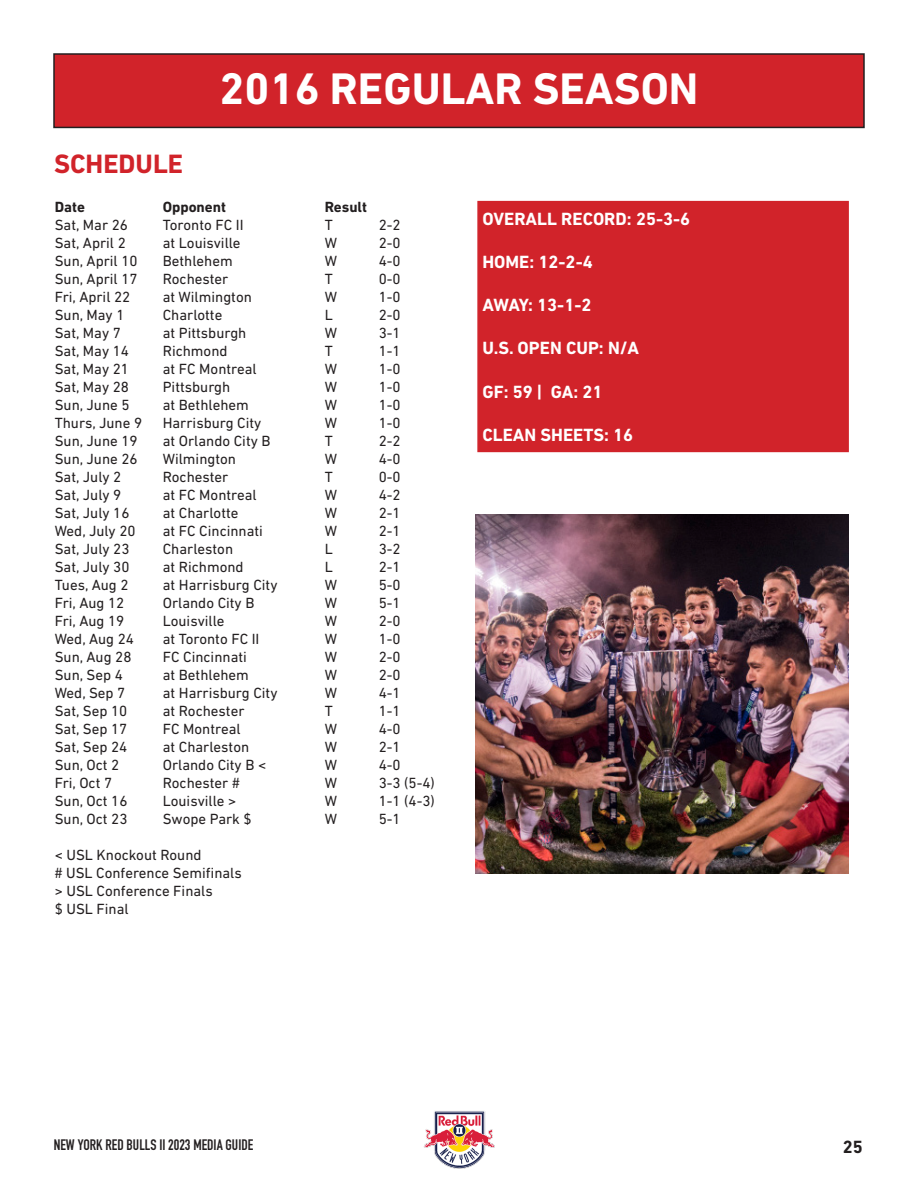
<style>
.page{position:relative;width:918px;height:1188px;background:#fff}
.page>*{position:absolute;margin:0;border:0;box-sizing:border-box;transform-origin:0 0}
.t1{font:700 45px "DIN Next LT Pro";color:#fff}
.t2{font:700 27px "DIN Next LT Pro";color:#d1232a}
.t3{font:700 18px "DIN Next LT Pro";color:#fff}
.t4{font:700 18px "DIN Next LT Pro";color:#231f20}
.t5{font:15px "DIN Next LT Pro";color:#231f20}
.t6{font:700 15px "DIN Condensed";color:#231f20}
.t7{font:700 15px "DIN Next LT Pro";color:#231f20}
</style>
<div class="page">
<img style="left:424px;top:1111px;width:71px;height:58px">
<div style="left:54px;top:54px;width:810px;height:73px;background:#d1232a"></div>
<div style="left:53px;top:53px;width:812px;height:75px;border:2px solid #231f20"></div>
<div style="left:477px;top:201px;width:372px;height:251px;background:#d1232a;border:2px solid #d1232a"></div>
<img style="left:476px;top:514px;width:373px;height:359px">
<p class="t1" style="left:220px;top:62px;width:480px">2016 REGULAR SEASON</p>
<p class="t2" style="left:54px;top:148px;width:131px">SCHEDULE</p>
<p class="t7" style="left:55px;top:198px;width:32px">Date</p>
<p class="t7" style="left:163px;top:198px;width:65px">Opponent</p>
<p class="t7" style="left:325px;top:198px;width:44px">Result</p>
<p class="t5" style="left:55px;top:216px;width:75px">Sat, Mar 26</p>
<p class="t5" style="left:163px;top:216px;width:82px">Toronto FC II</p>
<p class="t5" style="left:325px;top:216px;width:10px">T</p>
<p class="t5" style="left:379px;top:216px;width:23px">2-2</p>
<p class="t5" style="left:55px;top:234px;width:73px">Sat, April 2</p>
<p class="t5" style="left:163px;top:234px;width:79px">at Louisville</p>
<p class="t5" style="left:325px;top:234px;width:14px">W</p>
<p class="t5" style="left:379px;top:234px;width:23px">2-0</p>
<p class="t5" style="left:55px;top:252px;width:84px">Sun, April 10</p>
<p class="t5" style="left:163px;top:252px;width:71px">Bethlehem</p>
<p class="t5" style="left:325px;top:252px;width:14px">W</p>
<p class="t5" style="left:379px;top:252px;width:23px">4-0</p>
<p class="t5" style="left:55px;top:270px;width:84px">Sun, April 17</p>
<p class="t5" style="left:163px;top:270px;width:67px">Rochester</p>
<p class="t5" style="left:325px;top:270px;width:10px">T</p>
<p class="t5" style="left:379px;top:270px;width:23px">0-0</p>
<p class="t5" style="left:55px;top:288px;width:77px">Fri, April 22</p>
<p class="t5" style="left:163px;top:288px;width:91px">at Wilmington</p>
<p class="t5" style="left:325px;top:288px;width:14px">W</p>
<p class="t5" style="left:379px;top:288px;width:23px">1-0</p>
<p class="t5" style="left:55px;top:306px;width:71px">Sun, May 1</p>
<p class="t5" style="left:163px;top:306px;width:61px">Charlotte</p>
<p class="t5" style="left:325px;top:306px;width:10px">L</p>
<p class="t5" style="left:379px;top:306px;width:23px">2-0</p>
<p class="t5" style="left:55px;top:324px;width:68px">Sat, May 7</p>
<p class="t5" style="left:163px;top:324px;width:85px">at Pittsburgh</p>
<p class="t5" style="left:325px;top:324px;width:14px">W</p>
<p class="t5" style="left:379px;top:324px;width:23px">3-1</p>
<p class="t5" style="left:55px;top:342px;width:76px">Sat, May 14</p>
<p class="t5" style="left:163px;top:342px;width:66px">Richmond</p>
<p class="t5" style="left:325px;top:342px;width:10px">T</p>
<p class="t5" style="left:379px;top:342px;width:23px">1-1</p>
<p class="t5" style="left:55px;top:360px;width:76px">Sat, May 21</p>
<p class="t5" style="left:163px;top:360px;width:96px">at FC Montreal</p>
<p class="t5" style="left:325px;top:360px;width:14px">W</p>
<p class="t5" style="left:379px;top:360px;width:23px">1-0</p>
<p class="t5" style="left:55px;top:378px;width:76px">Sat, May 28</p>
<p class="t5" style="left:163px;top:378px;width:69px">Pittsburgh</p>
<p class="t5" style="left:325px;top:378px;width:14px">W</p>
<p class="t5" style="left:379px;top:378px;width:23px">1-0</p>
<p class="t5" style="left:55px;top:396px;width:76px">Sun, June 5</p>
<p class="t5" style="left:163px;top:396px;width:88px">at Bethlehem</p>
<p class="t5" style="left:325px;top:396px;width:14px">W</p>
<p class="t5" style="left:379px;top:396px;width:23px">1-0</p>
<p class="t5" style="left:55px;top:414px;width:89px">Thurs, June 9</p>
<p class="t5" style="left:163px;top:414px;width:100px">Harrisburg City</p>
<p class="t5" style="left:325px;top:414px;width:14px">W</p>
<p class="t5" style="left:379px;top:414px;width:23px">1-0</p>
<p class="t5" style="left:55px;top:432px;width:84px">Sun, June 19</p>
<p class="t5" style="left:163px;top:432px;width:109px">at Orlando City B</p>
<p class="t5" style="left:325px;top:432px;width:10px">T</p>
<p class="t5" style="left:379px;top:432px;width:23px">2-2</p>
<p class="t5" style="left:55px;top:450px;width:84px">Sun, June 26</p>
<p class="t5" style="left:163px;top:450px;width:75px">Wilmington</p>
<p class="t5" style="left:325px;top:450px;width:14px">W</p>
<p class="t5" style="left:379px;top:450px;width:23px">4-0</p>
<p class="t5" style="left:55px;top:468px;width:68px">Sat, July 2</p>
<p class="t5" style="left:163px;top:468px;width:67px">Rochester</p>
<p class="t5" style="left:325px;top:468px;width:10px">T</p>
<p class="t5" style="left:379px;top:468px;width:23px">0-0</p>
<p class="t5" style="left:55px;top:486px;width:68px">Sat, July 9</p>
<p class="t5" style="left:163px;top:486px;width:96px">at FC Montreal</p>
<p class="t5" style="left:325px;top:486px;width:14px">W</p>
<p class="t5" style="left:379px;top:486px;width:23px">4-2</p>
<p class="t5" style="left:55px;top:504px;width:76px">Sat, July 16</p>
<p class="t5" style="left:163px;top:504px;width:77px">at Charlotte</p>
<p class="t5" style="left:325px;top:504px;width:14px">W</p>
<p class="t5" style="left:379px;top:504px;width:23px">2-1</p>
<p class="t5" style="left:55px;top:522px;width:82px">Wed, July 20</p>
<p class="t5" style="left:163px;top:522px;width:102px">at FC Cincinnati</p>
<p class="t5" style="left:325px;top:522px;width:14px">W</p>
<p class="t5" style="left:379px;top:522px;width:23px">2-1</p>
<p class="t5" style="left:55px;top:540px;width:76px">Sat, July 23</p>
<p class="t5" style="left:163px;top:540px;width:72px">Charleston</p>
<p class="t5" style="left:325px;top:540px;width:10px">L</p>
<p class="t5" style="left:379px;top:540px;width:23px">3-2</p>
<p class="t5" style="left:55px;top:558px;width:76px">Sat, July 30</p>
<p class="t5" style="left:163px;top:558px;width:82px">at Richmond</p>
<p class="t5" style="left:325px;top:558px;width:10px">L</p>
<p class="t5" style="left:379px;top:558px;width:23px">2-1</p>
<p class="t5" style="left:55px;top:576px;width:75px">Tues, Aug 2</p>
<p class="t5" style="left:163px;top:576px;width:116px">at Harrisburg City</p>
<p class="t5" style="left:325px;top:576px;width:14px">W</p>
<p class="t5" style="left:379px;top:576px;width:23px">5-0</p>
<p class="t5" style="left:55px;top:594px;width:71px">Fri, Aug 12</p>
<p class="t5" style="left:163px;top:594px;width:93px">Orlando City B</p>
<p class="t5" style="left:325px;top:594px;width:14px">W</p>
<p class="t5" style="left:379px;top:594px;width:23px">5-1</p>
<p class="t5" style="left:55px;top:612px;width:71px">Fri, Aug 19</p>
<p class="t5" style="left:163px;top:612px;width:63px">Louisville</p>
<p class="t5" style="left:325px;top:612px;width:14px">W</p>
<p class="t5" style="left:379px;top:612px;width:23px">2-0</p>
<p class="t5" style="left:55px;top:630px;width:81px">Wed, Aug 24</p>
<p class="t5" style="left:163px;top:630px;width:98px">at Toronto FC II</p>
<p class="t5" style="left:325px;top:630px;width:14px">W</p>
<p class="t5" style="left:379px;top:630px;width:23px">1-0</p>
<p class="t5" style="left:55px;top:648px;width:78px">Sun, Aug 28</p>
<p class="t5" style="left:163px;top:648px;width:86px">FC Cincinnati</p>
<p class="t5" style="left:325px;top:648px;width:14px">W</p>
<p class="t5" style="left:379px;top:648px;width:23px">2-0</p>
<p class="t5" style="left:55px;top:666px;width:70px">Sun, Sep 4</p>
<p class="t5" style="left:163px;top:666px;width:88px">at Bethlehem</p>
<p class="t5" style="left:325px;top:666px;width:14px">W</p>
<p class="t5" style="left:379px;top:666px;width:23px">2-0</p>
<p class="t5" style="left:55px;top:684px;width:72px">Wed, Sep 7</p>
<p class="t5" style="left:163px;top:684px;width:116px">at Harrisburg City</p>
<p class="t5" style="left:325px;top:684px;width:14px">W</p>
<p class="t5" style="left:379px;top:684px;width:23px">4-1</p>
<p class="t5" style="left:55px;top:702px;width:74px">Sat, Sep 10</p>
<p class="t5" style="left:163px;top:702px;width:83px">at Rochester</p>
<p class="t5" style="left:325px;top:702px;width:10px">T</p>
<p class="t5" style="left:379px;top:702px;width:23px">1-1</p>
<p class="t5" style="left:55px;top:720px;width:74px">Sat, Sep 17</p>
<p class="t5" style="left:163px;top:720px;width:79px">FC Montreal</p>
<p class="t5" style="left:325px;top:720px;width:14px">W</p>
<p class="t5" style="left:379px;top:720px;width:23px">4-0</p>
<p class="t5" style="left:55px;top:738px;width:74px">Sat, Sep 24</p>
<p class="t5" style="left:163px;top:738px;width:88px">at Charleston</p>
<p class="t5" style="left:325px;top:738px;width:14px">W</p>
<p class="t5" style="left:379px;top:738px;width:23px">2-1</p>
<p class="t5" style="left:55px;top:756px;width:66px">Sun, Oct 2</p>
<p class="t5" style="left:163px;top:756px;width:105px">Orlando City B &lt;</p>
<p class="t5" style="left:325px;top:756px;width:14px">W</p>
<p class="t5" style="left:379px;top:756px;width:23px">4-0</p>
<p class="t5" style="left:55px;top:774px;width:59px">Fri, Oct 7</p>
<p class="t5" style="left:163px;top:774px;width:79px">Rochester #</p>
<p class="t5" style="left:325px;top:774px;width:14px">W</p>
<p class="t5" style="left:379px;top:774px;width:58px">3-3 (5-4)</p>
<p class="t5" style="left:55px;top:792px;width:74px">Sun, Oct 16</p>
<p class="t5" style="left:163px;top:792px;width:75px">Louisville &gt;</p>
<p class="t5" style="left:325px;top:792px;width:14px">W</p>
<p class="t5" style="left:379px;top:792px;width:58px">1-1 (4-3)</p>
<p class="t5" style="left:55px;top:810px;width:74px">Sun, Oct 23</p>
<p class="t5" style="left:163px;top:810px;width:90px">Swope Park $</p>
<p class="t5" style="left:325px;top:810px;width:14px">W</p>
<p class="t5" style="left:379px;top:810px;width:23px">5-1</p>
<p class="t5" style="left:55px;top:846px;width:148px">&lt; USL Knockout Round</p>
<p class="t5" style="left:55px;top:864px;width:189px"># USL Conference Semifinals</p>
<p class="t5" style="left:55px;top:882px;width:160px">&gt; USL Conference Finals</p>
<p class="t5" style="left:55px;top:900px;width:76px">$ USL Final</p>
<p class="t3" style="left:482px;top:208px;width:209px">OVERALL RECORD: 25-3-6</p>
<p class="t3" style="left:482px;top:251px;width:112px">HOME: 12-2-4</p>
<p class="t3" style="left:482px;top:294px;width:111px">AWAY: 13-1-2</p>
<p class="t3" style="left:482px;top:338px;width:158px">U.S. OPEN CUP: N/A</p>
<p class="t3" style="left:482px;top:381px;width:122px">GF: 59 | GA: 21</p>
<p class="t3" style="left:482px;top:424px;width:152px">CLEAN SHEETS: 16</p>
<p class="t6" style="left:54px;top:1135px;width:201px">NEW YORK RED BULLS II 2023 MEDIA GUIDE</p>
<p class="t4" style="left:843px;top:1136px;width:22px">25</p>
</div>
